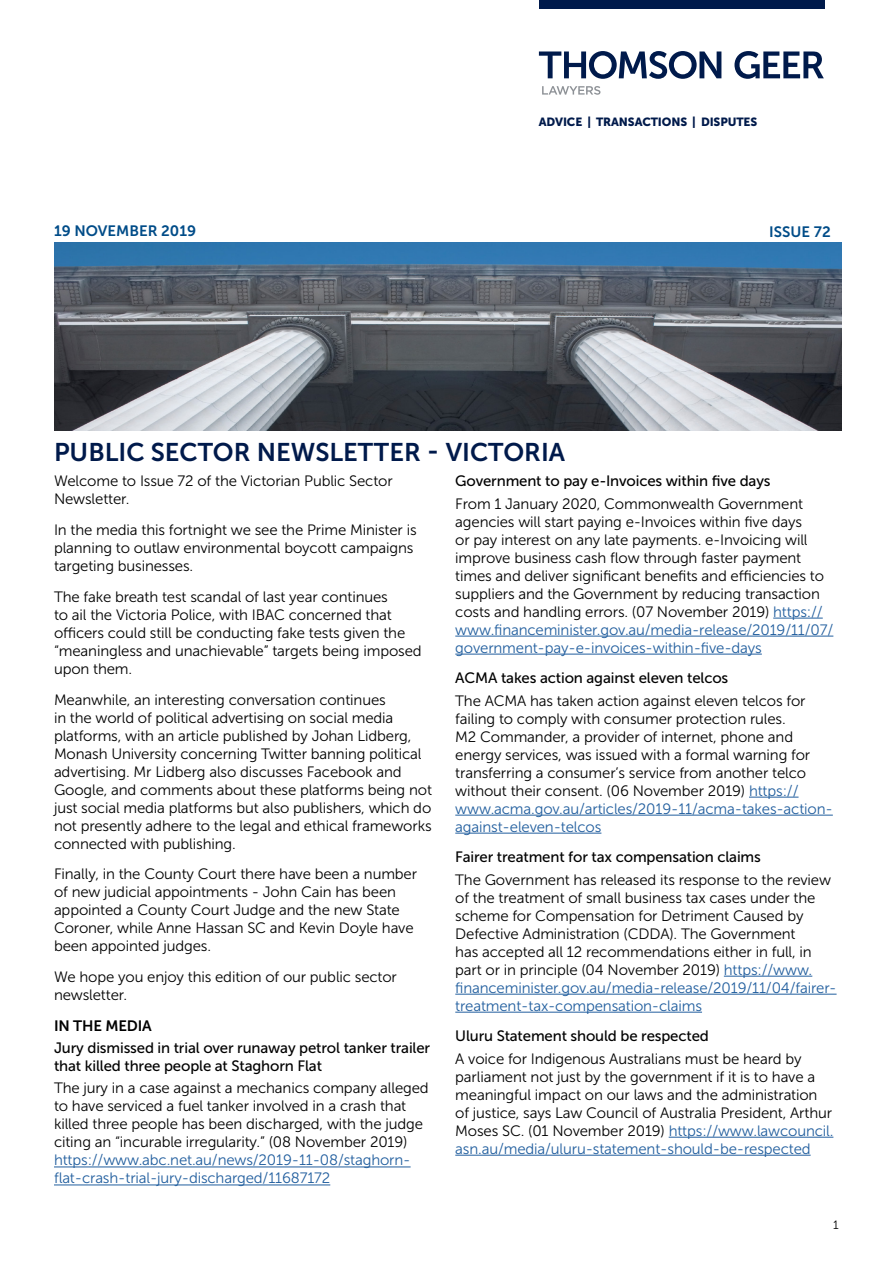
<style>
.page{position:relative;width:893px;height:1263px;background:#fff}
.page>*{position:absolute;margin:0;border:0;box-sizing:border-box;transform-origin:0 0}
.t1{font:25.5px "Museo Sans 700";color:#001a4b}
.t2{font:15px/18px "Museo Sans 300";letter-spacing:-.01em;color:#000}
.t3{font:15px/18px "Museo Sans 500";letter-spacing:-.01em;color:#000}
.t4{font:15px/18px "Museo Sans 300";letter-spacing:-.01em;color:#215e9e}
.t5{font:15px "Museo Sans 700";color:#004c88}
.t6{font:15px "Museo Sans 700";letter-spacing:-.01em;color:#000}
.t7{font:12px "Museo Sans 300";color:#000}
.t8{font:11.85px "Museo Sans 900";letter-spacing:-.01em;color:#001a4b}
.s1{color:#215e9e}
</style>
<div class="page">
<img style="left:54px;top:242px;width:788px;height:189px">
<svg style="left:539px;top:51px;width:285px;height:28px"></svg>
<svg style="left:542px;top:86px;width:58px;height:9px"></svg>
<div style="left:539px;top:0;width:285px;height:8px;background:#001a4b"></div>
<hr style="left:54px;top:1166px;width:357px;height:1px;background:#215e9e">
<hr style="left:54px;top:1184px;width:276px;height:1px;background:#215e9e">
<hr style="left:773px;top:618px;width:50px;height:1px;background:#215e9e">
<hr style="left:455px;top:636px;width:378px;height:1px;background:#215e9e">
<hr style="left:455px;top:654px;width:307px;height:1px;background:#215e9e">
<hr style="left:749px;top:797px;width:49px;height:1px;background:#215e9e">
<hr style="left:455px;top:815px;width:378px;height:1px;background:#215e9e">
<hr style="left:455px;top:833px;width:146px;height:1px;background:#215e9e">
<hr style="left:724px;top:976px;width:88px;height:1px;background:#215e9e">
<hr style="left:455px;top:994px;width:382px;height:1px;background:#215e9e">
<hr style="left:455px;top:1012px;width:247px;height:1px;background:#215e9e">
<hr style="left:669px;top:1137px;width:164px;height:1px;background:#215e9e">
<hr style="left:455px;top:1155px;width:356px;height:1px;background:#215e9e">
<p class="t8" style="left:539px;top:115px;width:220px">ADVICE | TRANSACTIONS | DISPUTES</p>
<p class="t5" style="left:54px;top:222px;width:144px">19 NOVEMBER 2019</p>
<p class="t5" style="left:769px;top:223px;width:63px">ISSUE 72</p>
<h1 class="t1" style="left:54px;top:438px;width:513px">PUBLIC SECTOR NEWSLETTER - VICTORIA</h1>
<p class="t2" style="left:54px;top:472px;width:340px">Welcome to Issue 72 of the Victorian Public Sector<br>Newsletter.</p>
<p class="t2" style="left:54px;top:521px;width:364px">In the media this fortnight we see the Prime Minister is planning to outlaw environmental boycott campaigns targeting businesses.</p>
<p class="t2" style="left:54px;top:588px;width:369px">The fake breath test scandal of last year continues<br>to ail the Victoria Police, with IBAC concerned that officers could still be conducting fake tests given the “meaningless and unachievable” targets being imposed upon them.</p>
<p class="t2" style="left:54px;top:690px;width:380px">Meanwhile, an interesting conversation continues<br>in the world of political advertising on social media platforms, with an article published by Johan Lidberg, Monash University concerning Twitter banning political advertising. Mr Lidberg also discusses Facebook and Google, and comments about these platforms being not just social media platforms but also publishers, which do not presently adhere to the legal and ethical frameworks connected with publishing.</p>
<p class="t2" style="left:54px;top:865px;width:365px">Finally, in the County Court there have been a number of new judicial appointments - John Cain has been appointed a County Court Judge and the new State Coroner, while Anne Hassan SC and Kevin Doyle have been appointed judges.</p>
<p class="t2" style="left:54px;top:968px;width:344px">We hope you enjoy this edition of our public sector newsletter.</p>
<p class="t6" style="left:54px;top:1017px;width:99px">IN THE MEDIA</p>
<p class="t3" style="left:54px;top:1039px;width:378px">Jury dismissed in trial over runaway petrol tanker trailer that killed three people at Staghorn Flat</p>
<p class="t2" style="left:54px;top:1079px;width:376px">The jury in a case against a mechanics company alleged to have serviced a fuel tanker involved in a crash that killed three people has been discharged, with the judge citing an “incurable irregularity.” (08 November 2019)</p>
<p class="t4" style="left:54px;top:1151px;width:358px">https://www.abc.net.au/news/2019-11-08/staghorn&shy;flat-crash-trial-jury-discharged/11687172</p>
<p class="t3" style="left:455px;top:472px;width:317px">Government to pay e-Invoices within five days</p>
<p class="t2" style="left:455px;top:494px;width:380px">From 1 January 2020, Commonwealth Government agencies will start paying e-Invoices within five days<br>or pay interest on any late payments. e-Invoicing will improve business cash flow through faster payment times and deliver significant benefits and efficiencies to suppliers and the Government by reducing transaction costs and handling errors. (07 November 2019) <span class="s1">https:// www.financeminister.gov.au/media-release/2019/11/07/ government-pay-e-invoices-within-five-days</span></p>
<p class="t3" style="left:455px;top:669px;width:274px">ACMA takes action against eleven telcos</p>
<p class="t2" style="left:455px;top:691px;width:379px">The ACMA has taken action against eleven telcos for failing to comply with consumer protection rules.<br>M2 Commander, a provider of internet, phone and energy services, was issued with a formal warning for transferring a consumer’s service from another telco without their consent. (06 November 2019) <span class="s1">https:// www.acma.gov.au/articles/2019-11/acma-takes-action&shy;against-eleven-telcos</span></p>
<p class="t3" style="left:455px;top:848px;width:307px">Fairer treatment for tax compensation claims</p>
<p class="t2" style="left:455px;top:870px;width:383px">The Government has released its response to the review of the treatment of small business tax cases under the scheme for Compensation for Detriment Caused by Defective Administration (CDDA). The Government<br>has accepted all 12 recommendations either in full, in part or in principle (04 November 2019) <span class="s1">https://www. financeminister.gov.au/media-release/2019/11/04/fairer&shy;treatment-tax-compensation-claims</span></p>
<p class="t3" style="left:455px;top:1027px;width:255px">Uluru Statement should be respected</p>
<p class="t2" style="left:455px;top:1049px;width:380px">A voice for Indigenous Australians must be heard by parliament not just by the government if it is to have a meaningful impact on our laws and the administration of justice, says Law Council of Australia President, Arthur Moses SC. (01 November 2019) <span class="s1">https://www.lawcouncil. asn.au/media/uluru-statement-should-be-respected</span></p>
<p class="t7" style="left:833px;top:1219px;width:7px">1</p>
</div>
